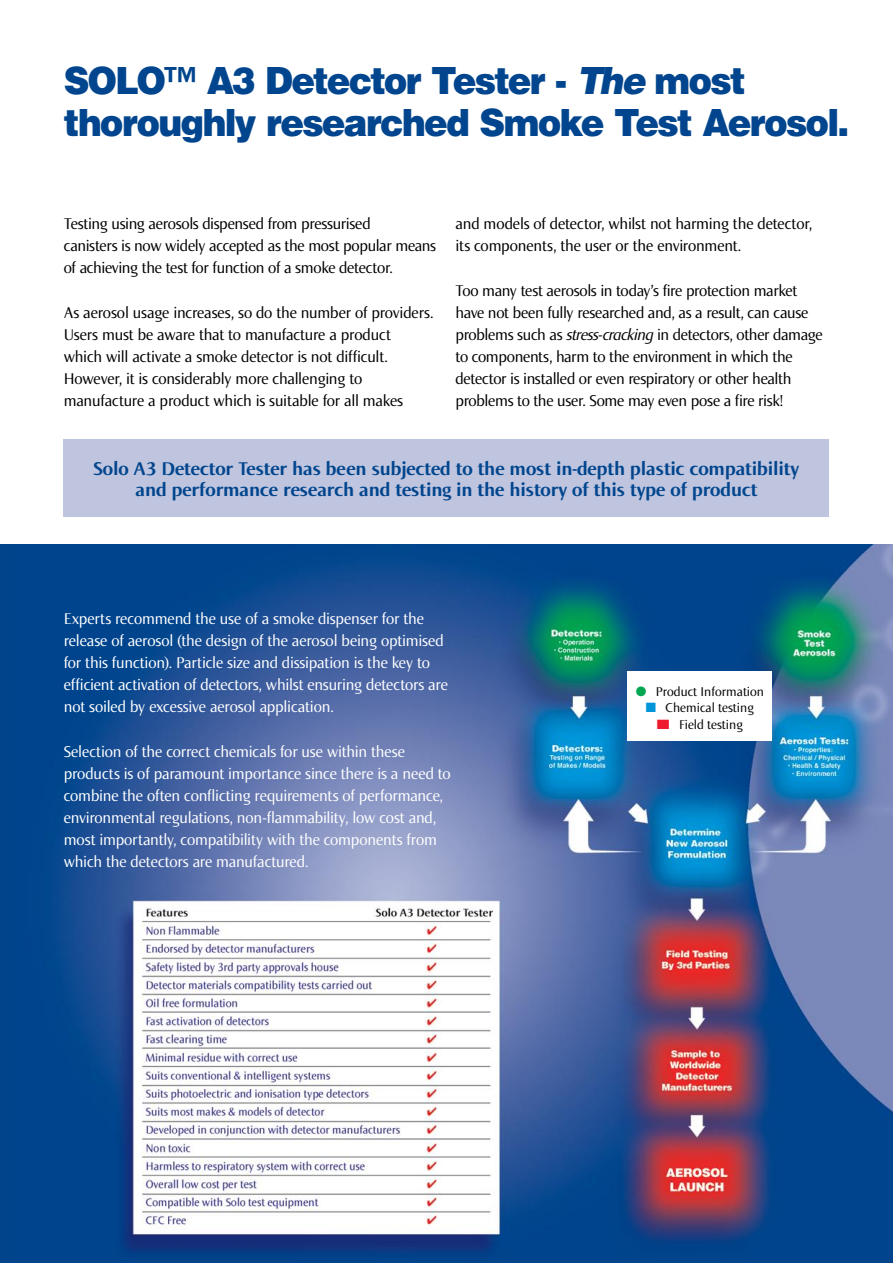
<style>
.page{position:relative;width:893px;height:1263px;background:#fff}
.page>*{position:absolute;margin:0;border:0;box-sizing:border-box;transform-origin:0 0}
.t1{font:900 37.5px/42px "Helvetica";letter-spacing:-.05em;color:#00458d;scale:.95 1}
.t2{font:700 19.5px/21px "Norma";color:#00458d;text-align:center}
.t3{font:16.5px/22px "Norma";letter-spacing:-.02em;color:#000}
.t4{font:16.5px/22px "Norma";letter-spacing:-.01em;color:#fff}
.t5{font:13.5px "Norma";color:#000}
.s1{font-style:italic}
.s2{color:#00a650}
.s3{color:#0095d9}
.s4{color:#ed1b2d}
</style>
<div class="page">
<img style="left:0;top:544px;width:893px;height:719px">
<div style="left:64px;top:439px;width:765px;height:78px;background:#bfc5df"></div>
<div style="left:628px;top:671px;width:144px;height:70px;background:#fff"></div>
<h1 class="t1" style="left:64px;top:59px;width:828px">SOLO™ A3 Detector Tester - <span class="s1">The</span> most thoroughly researched Smoke Test Aerosol.</h1>
<p class="t3" style="left:64px;top:213px;width:374px">Testing using aerosols dispensed from pressurised<br>canisters is now widely accepted as the most popular means of achieving the test for function of a smoke detector.</p>
<p class="t3" style="left:64px;top:301px;width:371px">As aerosol usage increases, so do the number of providers.<br>Users must be aware that to manufacture a product<br>which will activate a smoke detector is not difficult.<br>However, it is considerably more challenging to manufacture a product which is suitable for all makes</p>
<p class="t3" style="left:455px;top:213px;width:358px">and models of detector, whilst not harming the detector, its components, the user or the environment.</p>
<p class="t3" style="left:455px;top:279px;width:369px">Too many test aerosols in today’s fire protection market have not been fully researched and, as a result, can cause problems such as <span class="s1">stress-cracking</span> in detectors, other damage to components, harm to the environment in which the detector is installed or even respiratory or other health problems to the user. Some may even pose a fire risk!</p>
<p class="t2" style="left:94px;top:458px;width:707px">Solo A3 Detector Tester has been subjected to the most in-depth plastic compatibility and performance research and testing in the history of this type of product</p>
<p class="t4" style="left:64px;top:608px;width:386px">Experts recommend the use of a smoke dispenser for the release of aerosol (the design of the aerosol being optimised for this function). Particle size and dissipation is the key to efficient activation of detectors, whilst ensuring detectors are not soiled by excessive aerosol application.</p>
<p class="t4" style="left:64px;top:740px;width:388px">Selection of the correct chemicals for use within these products is of paramount importance since there is a need to combine the often conflicting requirements of performance, environmental regulations, non-flammability, low cost and, most importantly, compatibility with the components from which the detectors are manufactured.</p>
<p class="t5" style="left:636px;top:684px;width:130px"><span class="s2">●</span> Product Information</p>
<p class="t5" style="left:646px;top:701px;width:110px"><span class="s3">■</span> Chemical testing</p>
<p class="t5" style="left:657px;top:717px;width:88px"><span class="s4">■</span> Field testing</p>
</div>
